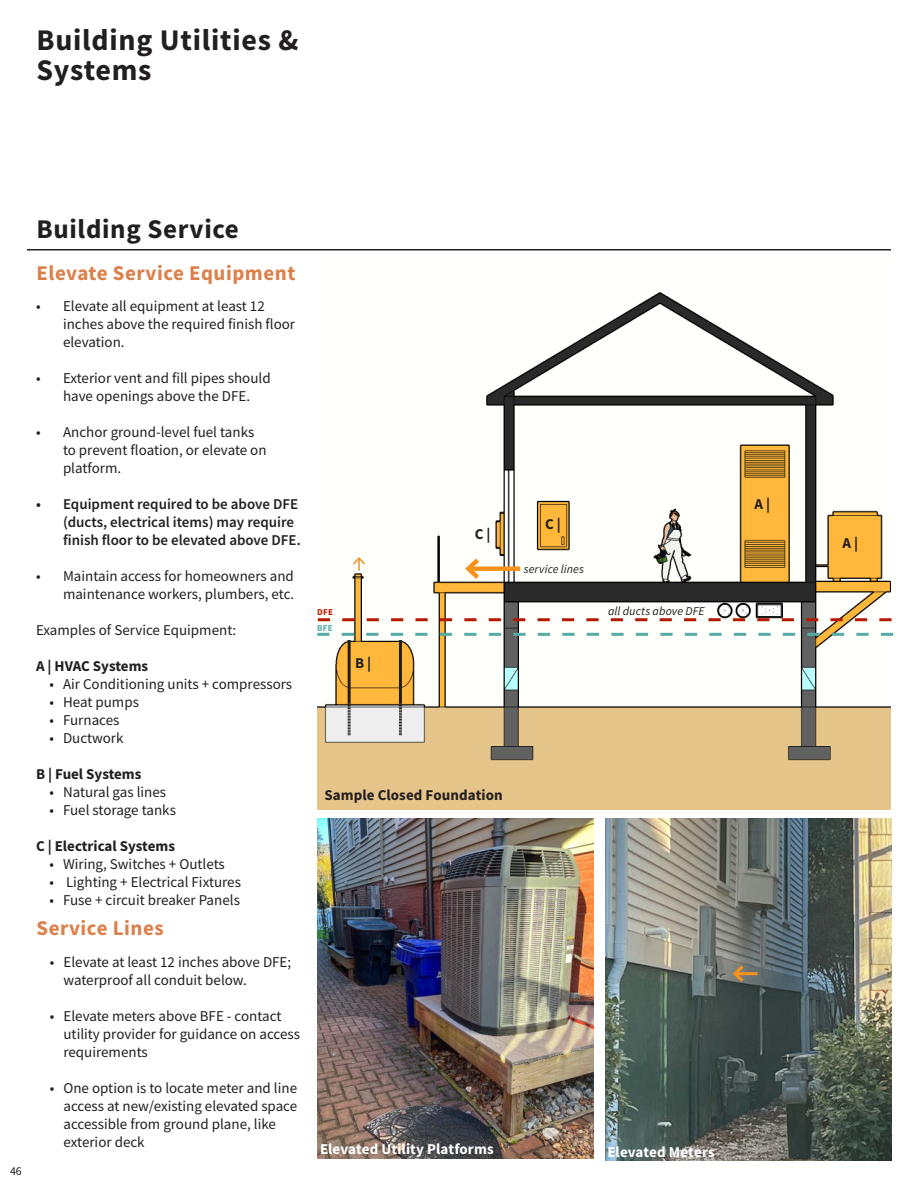
<style>
.page{position:relative;width:918px;height:1188px;background:#fff}
.page>*{position:absolute;margin:0;border:0;box-sizing:border-box;transform-origin:0 0}
.Source_-_Section_Hea{font:700 30px/30px "Source Sans Pro";letter-spacing:.025em;color:#231f20}
.Source_-_Sub-Section{font:700 27px "Source Sans Pro";letter-spacing:.025em;color:#231f20}
.t1{font:700 21px "Source Sans Pro";letter-spacing:.025em;color:#dc804b}
.Multi-Level_Lists{font:15px/18px "Source Sans Pro";color:#231f20}
.t2{font:600 15px/18px "Source Sans Pro";color:#231f20}
.Multi-Level_Lists-2{font:700 15px "Source Sans Pro";color:#231f20}
.t3{font:700 15px "Source Sans Pro";letter-spacing:.005em;color:#fff}
.t4{font:italic 12px "Source Sans Pro";letter-spacing:.01em;color:#231f20}
.t5{font:12px "Source Sans Pro";color:#231f20}
.t6{font:700 9px "Source Sans Pro";color:#56aca4}
.t7{font:700 9px "Source Sans Pro";color:#b51a00}
</style>
<div class="page">
<hr style="left:27px;top:249px;width:864px;height:1px;background:#231f20">
<img style="left:318px;top:292px;width:573px;height:517px">
<img style="left:605px;top:819px;width:286px;height:342px">
<img style="left:317px;top:819px;width:277px;height:339px">
<svg style="left:317px;top:633px;width:576px;height:3px"></svg>
<svg style="left:318px;top:618px;width:574px;height:3px"></svg>
<svg style="left:351px;top:556px;width:16px;height:15px"></svg>
<hr style="left:735px;top:972px;width:22px;height:3px;background:#f7931d">
<svg style="left:730px;top:962px;width:17px;height:23px"></svg>
<div style="left:468px;top:566px;width:52px;height:5px;background:#f7931d"></div>
<svg style="left:462px;top:554px;width:22px;height:30px"></svg>
<hr style="left:399px;top:640px;width:3px;height:64px;background:#231f20">
<svg style="left:399px;top:704px;width:3px;height:31px"></svg>
<hr style="left:348px;top:640px;width:3px;height:64px;background:#231f20">
<svg style="left:348px;top:704px;width:3px;height:31px"></svg>
<p class="Source_-_Section_Hea" style="left:36px;top:24px;width:264px">Building Utilities &amp;<br>Systems</p>
<p class="t5" style="left:10px;top:1164px;width:13px">46</p>
<p class="Source_-_Sub-Section" style="left:36px;top:211px;width:204px">Building Service</p>
<p class="t1" style="left:36px;top:259px;width:261px">Elevate Service Equipment</p>
<p class="Multi-Level_Lists" style="left:63px;top:297px;width:234px;text-indent:-27px">• Elevate all equipment at least 12 inches above the required finish floor elevation.</p>
<p class="Multi-Level_Lists" style="left:36px;top:369px;width:236px;text-align:center">• Exterior vent and fill pipes should have openings above the DFE.</p>
<p class="Multi-Level_Lists" style="left:63px;top:423px;width:205px;text-indent:-27px">• Anchor ground-level fuel tanks to prevent floation, or elevate on platform.</p>
<p class="t2" style="left:63px;top:495px;width:239px;text-indent:-27px">• Equipment required to be above DFE (ducts, electrical items) may require finish floor to be elevated above DFE.</p>
<p class="Multi-Level_Lists" style="left:36px;top:567px;width:260px;text-align:right">• Maintain access for homeowners and maintenance workers, plumbers, etc.</p>
<p class="Multi-Level_Lists" style="left:36px;top:621px;width:202px">Examples of Service Equipment:</p>
<p class="Multi-Level_Lists-2" style="left:36px;top:656px;width:114px">A | HVAC Systems</p>
<p class="Multi-Level_Lists" style="left:50px;top:675px;width:244px">• Air Conditioning units + compressors</p>
<p class="Multi-Level_Lists" style="left:50px;top:693px;width:91px">• Heat pumps</p>
<p class="Multi-Level_Lists" style="left:50px;top:711px;width:72px">• Furnaces</p>
<p class="Multi-Level_Lists" style="left:50px;top:729px;width:76px">• Ductwork</p>
<p class="Multi-Level_Lists-2" style="left:36px;top:764px;width:107px">B | Fuel Systems</p>
<p class="Multi-Level_Lists" style="left:50px;top:783px;width:118px">• Natural gas lines</p>
<p class="Multi-Level_Lists" style="left:50px;top:801px;width:128px">• Fuel storage tanks</p>
<p class="Multi-Level_Lists-2" style="left:36px;top:836px;width:141px">C | Electrical Systems</p>
<p class="Multi-Level_Lists" style="left:50px;top:855px;width:177px">• Wiring, Switches + Outlets</p>
<p class="Multi-Level_Lists" style="left:50px;top:873px;width:193px">• Lighting + Electrical Fixtures</p>
<p class="Multi-Level_Lists" style="left:50px;top:891px;width:192px">• Fuse + circuit breaker Panels</p>
<p class="t1" style="left:36px;top:914px;width:129px">Service Lines</p>
<p class="Multi-Level_Lists" style="left:63px;top:952px;width:229px;text-indent:-14px">• Elevate at least 12 inches above DFE; waterproof all conduit below.</p>
<p class="Multi-Level_Lists" style="left:63px;top:1006px;width:238px;text-indent:-14px">• Elevate meters above BFE - contact utility provider for guidance on access requirements</p>
<p class="Multi-Level_Lists" style="left:63px;top:1078px;width:235px;text-indent:-14px">• One option is to locate meter and line access at new/existing elevated space accessible from ground plane, like exterior deck</p>
<p class="t7" style="left:317px;top:606px;width:17px">DFE</p>
<p class="t6" style="left:317px;top:622px;width:17px">BFE</p>
<p class="Multi-Level_Lists-2" style="left:355px;top:653px;width:18px">B |</p>
<p class="Multi-Level_Lists-2" style="left:475px;top:524px;width:17px">C |</p>
<p class="Multi-Level_Lists-2" style="left:545px;top:513px;width:17px">C |</p>
<p class="t4" style="left:524px;top:562px;width:62px">service lines</p>
<p class="t4" style="left:608px;top:603px;width:98px">all ducts above DFE</p>
<p class="Multi-Level_Lists-2" style="left:324px;top:785px;width:180px">Sample Closed Foundation</p>
<p class="t3" style="left:320px;top:1139px;width:175px">Elevated Utility Platforms</p>
<p class="t3" style="left:607px;top:1142px;width:109px">Elevated Meters</p>
<p class="Multi-Level_Lists-2" style="left:755px;top:494px;width:17px">A |</p>
<p class="Multi-Level_Lists-2" style="left:843px;top:533px;width:17px">A |</p>
</div>
